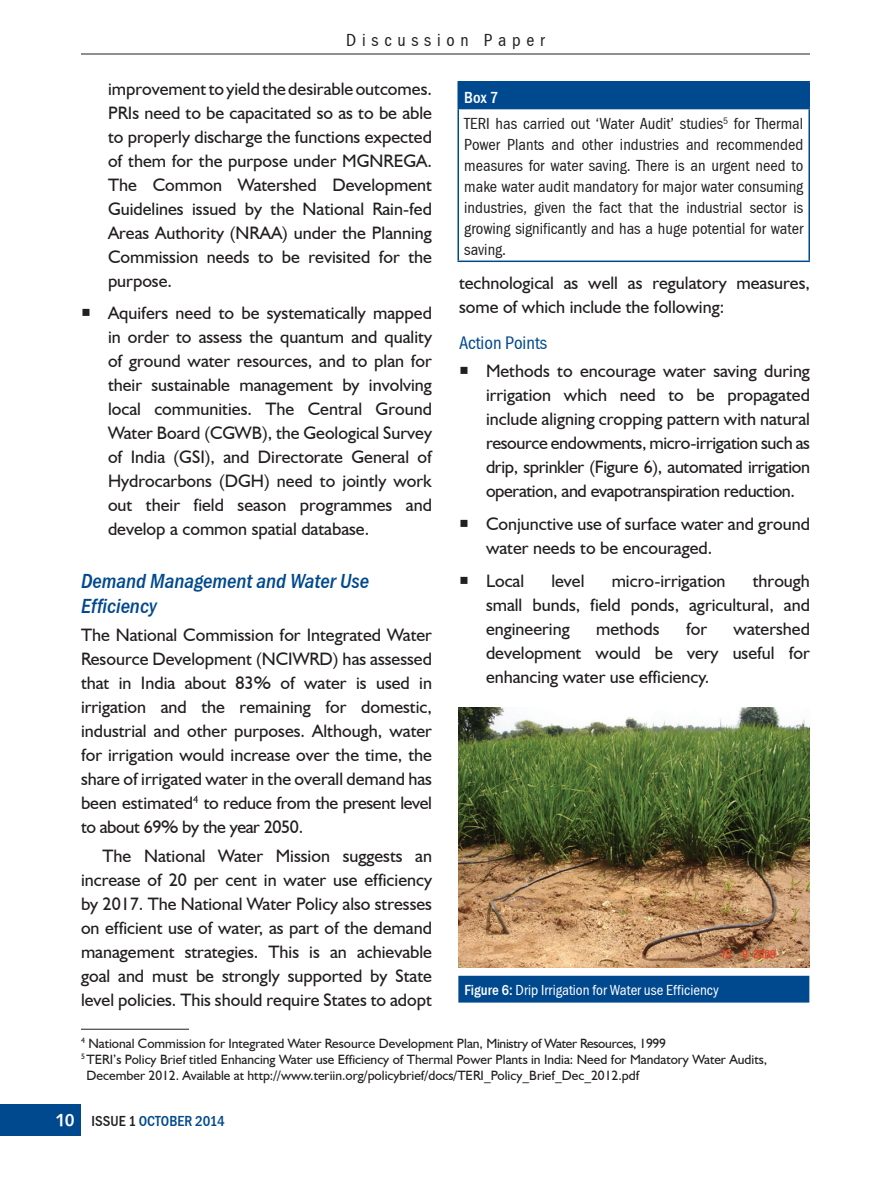
<style>
.page{position:relative;width:891px;height:1188px;background:#fff}
.page>*{position:absolute;margin:0;border:0;box-sizing:border-box;transform-origin:0 0}
.t1{font:italic 700 21px/25.2px "Franklin Gothic Cond";color:#01498e}
.t2{font:18.75px "Franklin Gothic Cond";color:#01498e}
.t3{font:18px/24px "Humanist 521 BT";color:#231f20;text-align:justify}
.t4{font:18px "Franklin Gothic Cond";letter-spacing:.32em;color:#231f20}
.t5{font:16.5px/21px "Franklin Gothic Cond";color:#231f20}
.t6{font:15px "Franklin Gothic Cond";color:#fff}
.t7{font:700 15px "Franklin Gothic Cond";color:#01498e}
.t8{font:13.5px "Humanist 521 BT";color:#231f20}
.s1{font-weight:700;color:#fff}
.s2{font-weight:700}
.s3{font-family:"Syntax";font-size:18px;color:#fff}
.s4{color:#231f20}
</style>
<div class="page">
<div style="left:0;top:1104px;width:81px;height:32px;background:#01498e"></div>
<hr style="left:81px;top:54px;width:729px;height:1px;background:#231f20">
<div style="left:458px;top:82px;width:351px;height:27px;background:#01498e"></div>
<hr style="left:458px;top:109px;width:1px;height:152px;background:#01498e">
<hr style="left:808px;top:109px;width:2px;height:152px;background:#01498e">
<hr style="left:458px;top:261px;width:352px;height:1px;background:#01498e">
<hr style="left:458px;top:81px;width:352px;height:1px;background:#01498e">
<hr style="left:808px;top:82px;width:2px;height:26px;background:#01498e">
<hr style="left:458px;top:108px;width:352px;height:1px;background:#01498e">
<hr style="left:81px;top:1029px;width:108px;height:1px;background:#231f20">
<img style="left:458px;top:707px;width:352px;height:261px">
<div style="left:459px;top:977px;width:350px;height:25px;background:#01498e"></div>
<div style="left:458px;top:976px;width:351px;height:27px;border:2px solid #01498e"></div>
<p class="t4" style="left:346px;top:30px;width:200px">Discussion Paper</p>
<p class="t3" style="left:108px;top:76px;width:326px">improvement to yield the desirable outcomes.<br>PRIs need to be capacitated so as to be able to properly discharge the functions expected of them for the purpose under MGNREGA.<br>The Common Watershed Development Guidelines issued by the National Rain-fed Areas Authority (NRAA) under the Planning Commission needs to be revisited for the purpose.</p>
<p class="t3" style="left:108px;top:301px;width:326px">Aquifers need to be systematically mapped in order to assess the quantum and quality of ground water resources, and to plan for their sustainable management by involving local communities. The Central Ground Water Board (CGWB), the Geological Survey of India (GSI), and Directorate General of Hydrocarbons (DGH) need to jointly work out their field season programmes and develop a common spatial database.</p>
<p class="t1" style="left:81px;top:568px;width:290px">Demand Management and Water Use<br>Efficiency</p>
<p class="t3" style="left:81px;top:623px;width:353px">The National Commission for Integrated Water Resource Development (NCIWRD) has assessed that in India about 83% of water is used in irrigation and the remaining for domestic, industrial and other purposes. Although, water for irrigation would increase over the time, the share of irrigated water in the overall demand has been estimated<sup>4</sup> to reduce from the present level to about 69% by the year 2050.</p>
<p class="t3" style="left:81px;top:843px;width:353px;text-indent:22px">The National Water Mission suggests an increase of 20 per cent in water use efficiency by 2017. The National Water Policy also stresses on efficient use of water, as part of the demand management strategies. This is an achievable goal and must be strongly supported by State level policies. This should require States to adopt</p>
<p class="t5" style="left:464px;top:84px;width:341px;line-height:26.7px"><span class="s1">Box 7<br></span>TERI has carried out ‘Water Audit’ studies<sup>5</sup> for Thermal</p>
<p class="t5" style="left:464px;top:135px;width:341px;text-align:justify">Power Plants and other industries and recommended measures for water saving. There is an urgent need to make water audit mandatory for major water consuming industries, given the fact that the industrial sector is growing significantly and has a huge potential for water saving.</p>
<p class="t3" style="left:459px;top:271px;width:353px">technological as well as regulatory measures, some of which include the following:</p>
<p class="t2" style="left:459px;top:332px;width:90px">Action Points</p>
<p class="t3" style="left:486px;top:359px;width:326px">Methods to encourage water saving during irrigation which need to be propagated include aligning cropping pattern with natural resource endowments, micro-irrigation such as drip, sprinkler (Figure 6), automated irrigation operation, and evapotranspiration reduction.</p>
<p class="t3" style="left:486px;top:512px;width:326px">Conjunctive use of surface water and ground water needs to be encouraged.</p>
<p class="t3" style="left:486px;top:568px;width:40px">Local</p>
<p class="t3" style="left:551px;top:568px;width:35px">level</p>
<p class="t3" style="left:612px;top:568px;width:115px">micro-irrigation</p>
<p class="t3" style="left:486px;top:568px;width:326px;text-indent:267px">through small bunds, field ponds, agricultural, and engineering</p>
<p class="t3" style="left:596px;top:616px;width:65px">methods</p>
<p class="t3" style="left:686px;top:616px;width:23px">for</p>
<p class="t3" style="left:486px;top:616px;width:326px;text-indent:248px">watershed development would be very useful for enhancing water use efficiency.</p>
<p class="t6" style="left:464px;top:982px;width:256px"><span class="s2">Figure 6:</span> Drip Irrigation for Water use Efficiency</p>
<p class="t8" style="left:81px;top:1035px;width:586px"><sup>4</sup> National Commission for Integrated Water Resource Development Plan, Ministry of Water Resources, 1999</p>
<p class="t8" style="left:81px;top:1051px;width:688px"><sup>5</sup> TERI’s Policy Brief titled Enhancing Water use Efficiency of Thermal Power Plants in India: Need for Mandatory Water Audits,</p>
<p class="t8" style="left:87px;top:1067px;width:554px">December 2012. Available at http://www.teriin.org/policybrief/docs/TERI_Policy_Brief_Dec_2012.pdf</p>
<p class="t7" style="left:55px;top:1113px;width:171px"><span class="s3">10</span> <span class="s4">ISSUE 1</span> OCTOBER 2014</p>
</div>
